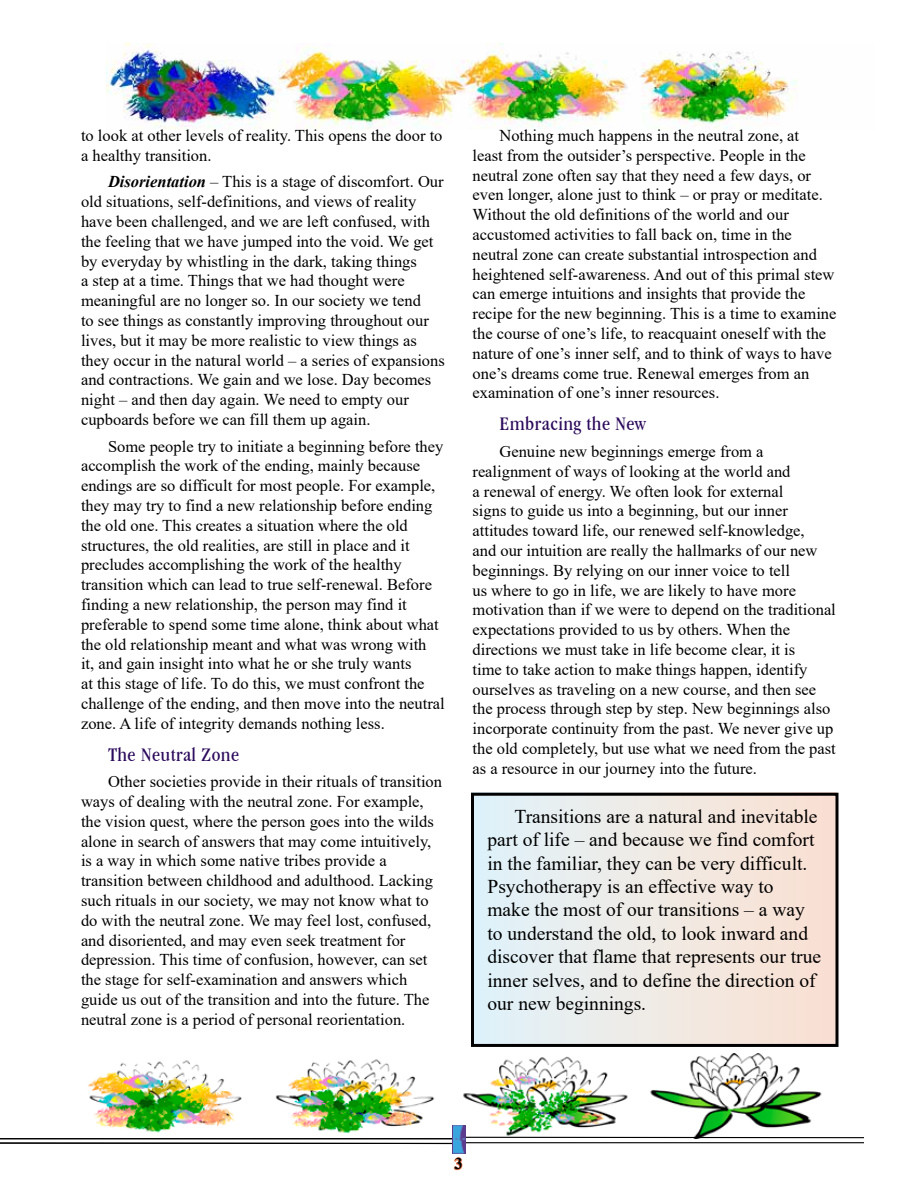
<style>
.page{position:relative;width:918px;height:1188px;background:#fff}
.page>*{position:absolute;margin:0;border:0;box-sizing:border-box;transform-origin:0 0}
.t1{font:condensed 19.95px "Garamond IT Cby BT";letter-spacing:.02em;color:#2c0a5c;scale:1.05 1}
.t2{font:19.5px/23.4px "Times New Roman";color:#000}
.t3{font:16.5px/19.8px "Times New Roman";color:#000}
.t4{font:700 16.5px "Times New Roman";color:#000}
.s1{font-weight:700;font-style:italic}
</style>
<div class="page">
<div style="left:471px;top:793px;width:366px;height:254px;background:linear-gradient(to right,#e0f3fa,#fce0d1)"></div>
<img style="left:107px;top:43px;width:690px;height:86px">
<img style="left:88px;top:1053px;width:734px;height:84px">
<svg style="left:453px;top:1157px;width:10px;height:14px"></svg>
<hr style="left:0;top:1138px;width:454px;height:1px;background:#000">
<svg style="left:0;top:1142px;width:452px;height:3px"></svg>
<hr style="left:459px;top:1137px;width:405px;height:1px;background:#000">
<hr style="left:459px;top:1142px;width:405px;height:1px;background:#000">
<img style="left:452px;top:1126px;width:14px;height:27px">
<div style="left:471px;top:793px;width:367px;height:254px;border:3px solid #000"></div>
<p class="t3" style="left:81px;top:125px;width:363px">to look at other levels of reality. This opens the door to a healthy transition.</p>
<p class="t3" style="left:81px;top:171px;width:365px;text-indent:27px"><span class="s1">Disorientation</span> – This is a stage of discomfort. Our old situations, self-definitions, and views of reality have been challenged, and we are left confused, with the feeling that we have jumped into the void. We get by everyday by whistling in the dark, taking things<br>a step at a time. Things that we had thought were meaningful are no longer so. In our society we tend<br>to see things as constantly improving throughout our lives, but it may be more realistic to view things as they occur in the natural world – a series of expansions and contractions. We gain and we lose. Day becomes night – and then day again. We need to empty our cupboards before we can fill them up again.</p>
<p class="t3" style="left:81px;top:436px;width:365px;text-indent:27px">Some people try to initiate a beginning before they accomplish the work of the ending, mainly because endings are so difficult for most people. For example, they may try to find a new relationship before ending the old one. This creates a situation where the old structures, the old realities, are still in place and it precludes accomplishing the work of the healthy transition which can lead to true self-renewal. Before finding a new relationship, the person may find it preferable to spend some time alone, think about what the old relationship meant and what was wrong with<br>it, and gain insight into what he or she truly wants<br>at this stage of life. To do this, we must confront the challenge of the ending, and then move into the neutral zone. A life of integrity demands nothing less.</p>
<p class="t1" style="left:108px;top:743px;width:126px">The Neutral Zone</p>
<p class="t3" style="left:81px;top:771px;width:363px;text-indent:27px">Other societies provide in their rituals of transition ways of dealing with the neutral zone. For example, the vision quest, where the person goes into the wilds alone in search of answers that may come intuitively, is a way in which some native tribes provide a transition between childhood and adulthood. Lacking such rituals in our society, we may not know what to do with the neutral zone. We may feel lost, confused, and disoriented, and may even seek treatment for depression. This time of confusion, however, can set the stage for self-examination and answers which guide us out of the transition and into the future. The neutral zone is a period of personal reorientation.</p>
<p class="t3" style="left:473px;top:125px;width:365px;text-indent:27px">Nothing much happens in the neutral zone, at<br>least from the outsider’s perspective. People in the neutral zone often say that they need a few days, or even longer, alone just to think – or pray or meditate.<br>Without the old definitions of the world and our accustomed activities to fall back on, time in the neutral zone can create substantial introspection and heightened self-awareness. And out of this primal stew can emerge intuitions and insights that provide the recipe for the new beginning. This is a time to examine the course of one’s life, to reacquaint oneself with the nature of one’s inner self, and to think of ways to have one’s dreams come true. Renewal emerges from an examination of one’s inner resources.</p>
<p class="t1" style="left:500px;top:413px;width:141px">Embracing the New</p>
<p class="t3" style="left:473px;top:441px;width:365px;text-indent:27px">Genuine new beginnings emerge from a realignment of ways of looking at the world and<br>a renewal of energy. We often look for external<br>signs to guide us into a beginning, but our inner attitudes toward life, our renewed self-knowledge,<br>and our intuition are really the hallmarks of our new beginnings. By relying on our inner voice to tell<br>us where to go in life, we are likely to have more motivation than if we were to depend on the traditional expectations provided to us by others. When the directions we must take in life become clear, it is<br>time to take action to make things happen, identify ourselves as traveling on a new course, and then see the process through step by step. New beginnings also incorporate continuity from the past. We never give up the old completely, but use what we need from the past as a resource in our journey into the future.</p>
<p class="t2" style="left:487px;top:804px;width:335px;text-indent:27px">Transitions are a natural and inevitable part of life – and because we find comfort in the familiar, they can be very difficult.<br>Psychotherapy is an effective way to<br>make the most of our transitions – a way to understand the old, to look inward and discover that flame that represents our true inner selves, and to define the direction of our new beginnings.</p>
<p class="t4" style="left:454px;top:1152px;width:10px">3</p>
</div>
